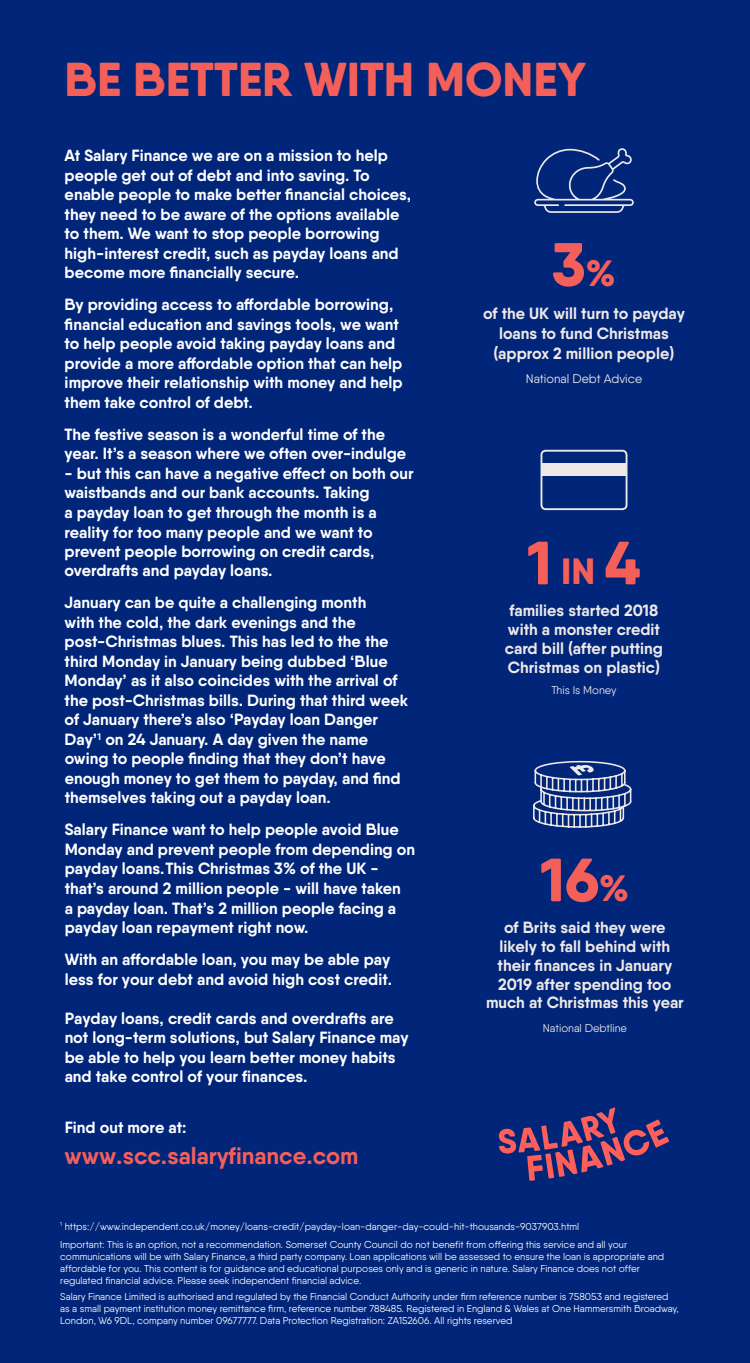
<style>
.page{position:relative;width:750px;height:1363px;background:#fff}
.page>*{position:absolute;margin:0;border:0;box-sizing:border-box;transform-origin:0 0}
.t1{font:800 61px "Qanelas Soft";color:#f55f5a}
.t2{font:800 47.5px "Qanelas Soft";color:#f55f5a}
.t3{font:700 23.75px "Qanelas Soft";color:#f55f5a}
.t4{font:700 16.25px/19.5px "Qanelas Soft";color:#fff}
.t5{font:700 16.25px/18.8px "Qanelas Soft";color:#eee8e8;text-align:center}
.t6{font:12.5px "Qanelas Soft";color:#eee8e8}
.t7{font:11.25px "Qanelas Soft";color:#eee8e8}
.t8{font:10px/12px "Qanelas Soft";color:#fff}
.s1{font-size:36.62px}
</style>
<div class="page">
<div style="left:0;top:0;width:750px;height:1362px;background:#002579"></div>
<svg style="left:533px;top:760px;width:99px;height:68px"></svg>
<div style="left:541px;top:450px;width:86px;height:60px;border:2px solid #eee8e8;border-radius:4px"></div>
<div style="left:541px;top:463px;width:86px;height:12px;background:#eee8e8"></div>
<svg style="left:534px;top:148px;width:100px;height:65px"></svg>
<svg style="left:499px;top:1107px;width:170px;height:73px"></svg>
<h2 class="t2" style="left:65px;top:49px;width:523px">BE BETTER WITH MONEY</h2>
<p class="t4" style="left:65px;top:146px;width:348px">At Salary Finance we are on a mission to help people get out of debt and into saving. To enable people to make better financial choices, they need to be aware of the options available to them. We want to stop people borrowing high-interest credit, such as payday loans and become more financially secure.</p>
<p class="t4" style="left:65px;top:295px;width:340px">By providing access to affordable borrowing, financial education and savings tools, we want to help people avoid taking payday loans and provide a more affordable option that can help improve their relationship with money and help them take control of debt.</p>
<p class="t4" style="left:65px;top:424px;width:343px">The festive season is a wonderful time of the year. It’s a season where we often over-indulge</p>
<p class="t4" style="left:65px;top:463px;width:350px">- but this can have a negative effect on both our waistbands and our bank accounts. Taking<br>a payday loan to get through the month is a reality for too many people and we want to prevent people borrowing on credit cards, overdrafts and payday loans.</p>
<p class="t4" style="left:65px;top:593px;width:345px">January can be quite a challenging month<br>with the cold, the dark evenings and the post-Christmas blues. This has led to the the third Monday in January being dubbed ‘Blue Monday’ as it also coincides with the arrival of the post-Christmas bills. During that third week of January there’s also ‘Payday loan Danger Day’<sup>1</sup> on 24 January. A day given the name owing to people finding that they don’t have enough money to get them to payday, and find themselves taking out a payday loan.</p>
<p class="t4" style="left:65px;top:820px;width:352px">Salary Finance want to help people avoid Blue Monday and prevent people from depending on payday loans.This Christmas 3% of the UK - that’s around 2 million people - will have taken<br>a payday loan. That’s 2 million people facing a payday loan repayment right now.</p>
<p class="t4" style="left:65px;top:949px;width:329px">With an affordable loan, you may be able pay less for your debt and avoid high cost credit.</p>
<p class="t4" style="left:65px;top:1008px;width:345px">Payday loans, credit cards and overdrafts are not long-term solutions, but Salary Finance may be able to help you learn better money habits and take control of your finances.</p>
<p class="t4" style="left:65px;top:1117px;width:123px">Find out more at:</p>
<h3 class="t3" style="left:65px;top:1141px;width:295px">www.scc.salaryfinance.com</h3>
<h1 class="t1" style="left:552px;top:226px;width:65px">3<span class="s1">%</span></h1>
<p class="t5" style="left:483px;top:303px;width:203px;line-height:20px">of the UK will turn to payday loans to fund Christmas (approx 2 million people)</p>
<p class="t6" style="left:526px;top:371px;width:118px">National Debt Advice</p>
<h1 class="t1" style="left:528px;top:524px;width:114px">1 <span class="s1">IN</span> 4</h1>
<p class="t5" style="left:505px;top:601px;width:160px;text-align:left">families started 2018 with a monster credit card bill (after putting<br>Christmas on plastic)</p>
<p class="t7" style="left:551px;top:683px;width:67px">This Is Money</p>
<h1 class="t1" style="left:541px;top:841px;width:90px">16<span class="s1">%</span></h1>
<p class="t5" style="left:486px;top:918px;width:199px">of Brits said they were likely to fall behind with their finances in January<br>2019 after spending too much at Christmas this year</p>
<p class="t7" style="left:543px;top:1021px;width:86px">National Debtline</p>
<p class="t8" style="left:60px;top:1217px;width:568px;line-height:18.2px"><sup>1</sup> https://www.independent.co.uk/money/loans-credit/payday-loan-danger-day-could-hit-thousands-9037903.html<br>Important: This is an option, not a recommendation. Somerset County Council do not benefit from offering this service and all your</p>
<p class="t8" style="left:60px;top:1250px;width:606px">communications will be with Salary Finance, a third party company. Loan applications will be assessed to ensure the loan is appropriate and affordable for you. This content is for guidance and educational purposes only and is generic in nature. Salary Finance does not offer regulated financial advice. Please seek independent financial advice.</p>
<p class="t8" style="left:60px;top:1290px;width:620px">Salary Finance Limited is authorised and regulated by the Financial Conduct Authority under firm reference number is 758053 and registered as a small payment institution money remittance firm, reference number 788485. Registered in England &amp; Wales at One Hammersmith Broadway,<br>London, W6 9DL, company number 09677777. Data Protection Registration: ZA152606. All rights reserved</p>
</div>
